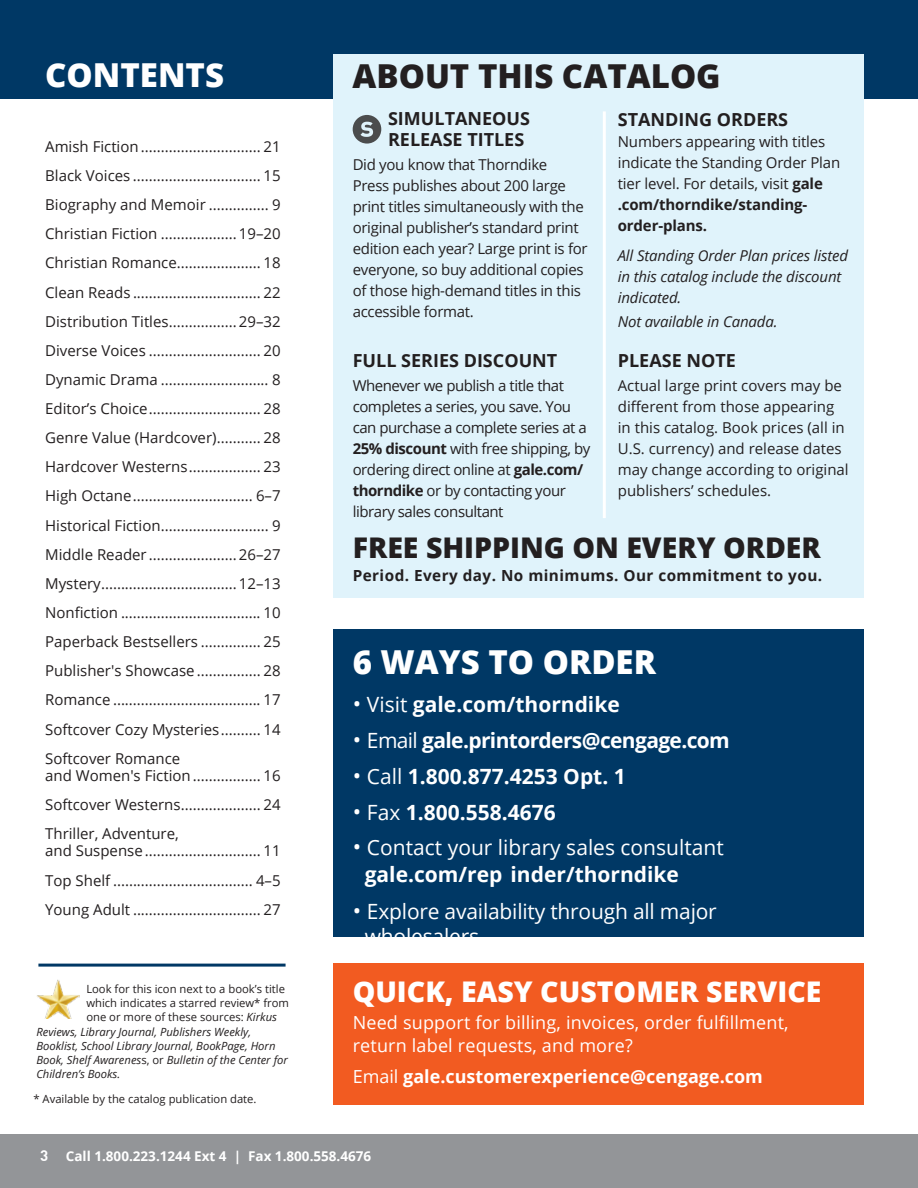
<style>
.page{position:relative;width:918px;height:1188px;background:#fff}
.page>*{position:absolute;margin:0;border:0;box-sizing:border-box;transform-origin:0 0}
.t1{font:800 33px "Open Sans";color:#fff}
.t2{font:800 33px "Open Sans";color:#231f20}
.t3{font:800 28.5px "Open Sans";color:#fff}
.t4{font:800 28.5px "Open Sans";color:#231f20}
.t5{font:21px/27px "Open Sans";letter-spacing:-.01em;color:#fff}
.t6{font:700 21px "Open Sans";color:#fff}
.t7{font:700 21px "Open Sans";letter-spacing:-.03em;color:#fff}
.t8{font:700 21px "Open Sans";color:#fff}
.t9{font:18px/22.5px "Open Sans";letter-spacing:.01em;color:#fff}
.t10{font:700 18px/21px "Open Sans";color:#231f20}
.t11{font:700 18px "Open Sans";color:#fff}
.t12{font:700 15.3px "Open Sans";letter-spacing:.03em;color:#231f20}
.t13{font:15px/29.1px "Open Sans";letter-spacing:-.02em;color:#231f20;text-align:justify}
.t14{font:15px/21px "Open Sans";color:#231f20}
.t15{font:italic 15px/21px "Open Sans";letter-spacing:-.01em;color:#231f20}
.t16{font:700 13.5px "Open Sans";color:#fff}
.t17{font:italic 11.25px "Open Sans";color:#231f20}
.t18{font:11.25px "Open Sans";color:#231f20}
.s1{font-style:italic}
.s2{font-style:normal}
.s3{font-weight:700}
.s4{font-weight:400;font-size:22.5px}
.s5{font-weight:400}
.s6{font-size:22.5px}
.s7{font-family:"DIN Offc";font-size:15px}
</style>
<div class="page">
<div style="left:0;top:1134px;width:918px;height:54px;background:#939598"></div>
<div style="left:333px;top:963px;width:531px;height:142px;background:#f25b21"></div>
<div style="left:0;top:0;width:918px;height:98px;background:#003865"></div>
<div style="left:333px;top:54px;width:531px;height:544px;background:#e0f3fb"></div>
<hr style="left:603px;top:111px;width:3px;height:407px;background:#fff">
<svg style="left:353px;top:115px;width:28px;height:29px"></svg>
<div style="left:333px;top:629px;width:531px;height:308px;background:#003865"></div>
<hr style="left:38px;top:964px;width:248px;height:3px;background:#003865">
<img style="left:37px;top:980px;width:43px;height:38px">
<h1 class="t1" style="left:45px;top:50px;width:180px">CONTENTS</h1>
<h1 class="t2" style="left:353px;top:51px;width:370px">ABOUT THIS CATALOG</h1>
<p class="t13" style="left:45px;top:132px;width:237px">Amish Fiction.............................. 21<br>Black Voices ................................ 15<br>Biography and Memoir ............... 9<br>Christian Fiction ...................19–20<br>Christian Romance..................... 18<br>Clean Reads ................................ 22<br>Distribution Titles.................29–32<br>Diverse Voices ............................ 20<br>Dynamic Drama ........................... 8<br>Editor’s Choice............................ 28<br>Genre Value (Hardcover)........... 28<br>Hardcover Westerns.................. 23<br>High Octane.............................. 6–7<br>Historical Fiction........................... 9<br>Middle Reader ......................26–27<br>Mystery.................................. 12–13<br>Nonfiction ................................... 10<br>Paperback Bestsellers ............... 25<br>Publisher's Showcase ................ 28<br>Romance ..................................... 17<br>Softcover Cozy Mysteries.......... 14<br>Softcover Romance</p>
<p class="t13" style="left:45px;top:761px;width:237px">and Women's Fiction................. 16<br>Softcover Westerns.................... 24<br>Thriller, Adventure,</p>
<p class="t13" style="left:45px;top:836px;width:237px">and Suspense ............................. 11<br>Top Shelf ................................... 4–5<br>Young Adult ................................ 27</p>
<p class="t18" style="left:86px;top:981px;width:200px">Look for this icon next to a book’s title</p>
<p class="t18" style="left:86px;top:995px;width:204px">which indicates a starred review* from</p>
<p class="t18" style="left:86px;top:1010px;width:192px">one or more of these sources: <span class="s1">Kirkus</span></p>
<p class="t17" style="left:36px;top:1024px;width:216px">Reviews, Library Journal, Publishers Weekly,</p>
<p class="t17" style="left:36px;top:1038px;width:241px">Booklist, School Library Journal, BookPage, Horn</p>
<p class="t17" style="left:36px;top:1052px;width:253px">Book, Shelf Awarenes<span class="s2">s, or</span> Bulletin of the Center for</p>
<p class="t17" style="left:36px;top:1067px;width:85px">Children’s Books.</p>
<p class="t18" style="left:33px;top:1091px;width:225px">* Available by the catalog publication date.</p>
<p class="t10" style="left:388px;top:108px;width:144px">SIMULTANEOUS<br>RELEASE TITLES</p>
<p class="t13" style="left:353px;top:154px;width:237px;line-height:21px;text-align:left">Did you know that Thorndike<br>Press publishes about 200 large print titles simultaneously with the original publisher’s standard print edition each year? Large print is for everyone, so buy additional copies of those high-demand titles in this accessible format.</p>
<p class="t10" style="left:353px;top:349px;width:206px">FULL SERIES DISCOUNT</p>
<p class="t13" style="left:353px;top:374px;width:239px;line-height:21px;text-align:left">Whenever we publish a title that completes a series, you save. You can purchase a complete series at a<br><span class="s3">25% discount</span> with free shipping, by ordering direct online at <span class="s3">gale.com/ thorndike</span> or by contacting your library sales consultant</p>
<p class="t10" style="left:618px;top:109px;width:172px">STANDING ORDERS</p>
<p class="t13" style="left:618px;top:131px;width:224px;line-height:21px;text-align:left">Numbers appearing with titles indicate the Standing Order Plan tier level. For details, visit <span class="s3">gale .com/thorndike/standing&shy;order-plans.</span></p>
<p class="t15" style="left:618px;top:244px;width:232px">All Standing Order Plan prices listed in this catalog include the discount indicated.</p>
<p class="t15" style="left:618px;top:310px;width:161px">Not available in Canada.</p>
<p class="t10" style="left:618px;top:350px;width:120px">PLEASE NOTE</p>
<p class="t14" style="left:618px;top:375px;width:232px">Actual large print covers may be different from those appearing in this catalog. Book prices (all in<br>U.S. currency) and release dates may change according to original publishers’ schedules.</p>
<h2 class="t4" style="left:353px;top:526px;width:470px">FREE SHIPPING ON EVERY ORDER</h2>
<p class="t12" style="left:353px;top:564px;width:471px">Period. Every day. No minimums. Our commitment to you.</p>
<h1 class="t1" style="left:353px;top:637px;width:305px">6 WAYS TO ORDER</h1>
<h3 class="t6" style="left:353px;top:689px;width:269px"><span class="s4">•</span> <span class="s5">Visit</span> gale.com/thorndike</h3>
<h3 class="t7" style="left:353px;top:725px;width:379px"><span class="s4">•</span> <span class="s5">Email</span> gale.printorders@cengage.com</h3>
<h3 class="t8" style="left:353px;top:761px;width:275px"><span class="s4">•</span> <span class="s5">Call</span> 1.800.877.4253 Opt. 1</h3>
<h3 class="t6" style="left:353px;top:797px;width:205px"><span class="s4">•</span> <span class="s5">Fax</span> 1.800.558.4676</h3>
<h3 class="t5" style="left:365px;top:834px;width:360px;text-indent:-12px"><span class="s6">•</span> Contact your library sales consultant <span class="s3">gale.com/rep inder/thorndike</span></h3>
<h3 class="t5" style="left:365px;top:898px;width:354px;line-height:25.2px;text-indent:-12px"><span class="s6">•</span> Explore availability through all major wholesalers</h3>
<h2 class="t3" style="left:353px;top:970px;width:470px">QUICK, EASY CUSTOMER SERVICE</h2>
<p class="t9" style="left:353px;top:1011px;width:437px">Need support for billing, invoices, order fulfillment, return label requests, and more?</p>
<p class="t11" style="left:353px;top:1064px;width:412px"><span class="s5">Email</span> gale.customerexperience@cengage.com</p>
<p class="t16" style="left:40px;top:1146px;width:333px"><span class="s7">3</span> Call 1.800.223.1244 Ext 4 | Fax 1.800.558.4676</p>
</div>
